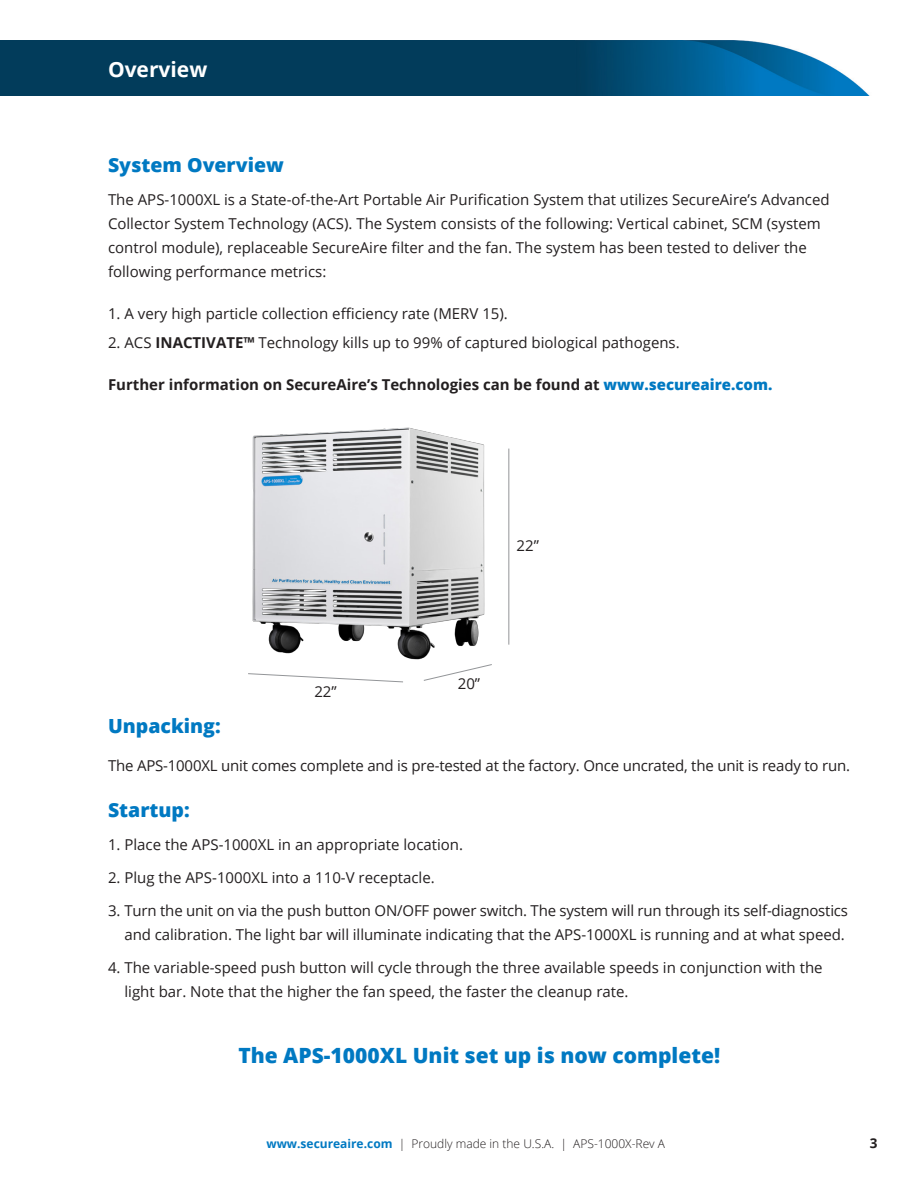
<style>
.page{position:relative;width:918px;height:1188px;background:#fff}
.page>*{position:absolute;margin:0;border:0;box-sizing:border-box;transform-origin:0 0}
.Body_Copy{font:800 21px "Open Sans";color:#0079c2}
.t1{font:700 21px "Open Sans";color:#fff}
.Subhead-2{font:800 19.5px "Open Sans";color:#0079c2}
.Body_Copy-2{font:15px/24px "Open Sans";color:#231f20}
.Subhead-2-2{font:15px "Open Sans";letter-spacing:-.015em;color:#231f20}
.Body_Copy-3{font:700 15px "Open Sans";color:#231f20}
.t2{font:700 13.5px "Open Sans";color:#231f20}
.t3{font:300 12px "Open Sans";color:#231f20}
.s1{font-weight:700}
.s2{font-weight:800;color:#0079c2}
.s3{font-weight:700;color:#0079c2}
</style>
<div class="page">
<div style="left:0;top:40px;width:656px;height:56px;background:#023c5b"></div>
<img style="left:598px;top:40px;width:272px;height:56px">
<svg style="left:423px;top:669px;width:52px;height:12px"></svg>
<hr style="left:508px;top:449px;width:1px;height:196px;background:#939598">
<img style="left:252px;top:427px;width:240px;height:242px">
<svg style="left:248px;top:673px;width:155px;height:10px"></svg>
<p class="t1" style="left:108px;top:54px;width:101px">Overview</p>
<p class="Subhead-2" style="left:108px;top:151px;width:177px">System Overview</p>
<p class="Body_Copy-2" style="left:108px;top:188px;width:723px">The APS-1000XL is a State-of-the-Art Portable Air Purification System that utilizes SecureAire’s Advanced Collector System Technology (ACS). The System consists of the following: Vertical cabinet, SCM (system control module), replaceable SecureAire filter and the fan. The system has been tested to deliver the following performance metrics:</p>
<p class="Body_Copy-2" style="left:108px;top:302px;width:401px">1. A very high particle collection efficiency rate (MERV 15).</p>
<p class="Body_Copy-2" style="left:108px;top:330px;width:573px">2. ACS <span class="s1">INACTIVATE™</span> Technology kills up to 99% of captured biological pathogens.</p>
<p class="Body_Copy-3" style="left:108px;top:374px;width:666px">Further information on SecureAire’s Technologies can be found at <span class="s2">www.secureaire.com.</span></p>
<p class="Body_Copy-2" style="left:314px;top:680px;width:24px">22”</p>
<p class="Body_Copy-2" style="left:517px;top:533px;width:24px">22”</p>
<p class="Body_Copy-2" style="left:458px;top:671px;width:24px">20”</p>
<p class="Subhead-2" style="left:108px;top:711px;width:114px">Unpacking:</p>
<p class="Subhead-2-2" style="left:108px;top:755px;width:744px">The APS-1000XL unit comes complete and is pre-tested at the factory. Once uncrated, the unit is ready to run.</p>
<p class="Subhead-2" style="left:108px;top:795px;width:83px">Startup:</p>
<p class="Body_Copy-2" style="left:108px;top:832px;width:357px">1. Place the APS-1000XL in an appropriate location.</p>
<p class="Body_Copy-2" style="left:108px;top:865px;width:328px">2. Plug the APS-1000XL into a 110-V receptacle.</p>
<p class="Body_Copy-2" style="left:108px;top:898px;width:742px;text-align:right">3. Turn the unit on via the push button ON/OFF power switch. The system will run through its self-diagnostics and calibration. The light bar will illuminate indicating that the APS-1000XL is running and at what speed.</p>
<p class="Body_Copy-2" style="left:124px;top:955px;width:700px;text-indent:-16px">4. The variable-speed push button will cycle through the three available speeds in conjunction with the light bar. Note that the higher the fan speed, the faster the cleanup rate.</p>
<p class="Body_Copy" style="left:238px;top:1040px;width:483px">The APS-1000XL Unit set up is now complete!</p>
<p class="t3" style="left:266px;top:1135px;width:400px"><span class="s3">www.secureaire.com</span> | Proudly made in the U.S.A. | APS-1000X-Rev A</p>
<p class="t2" style="left:870px;top:1133px;width:9px">3</p>
</div>
